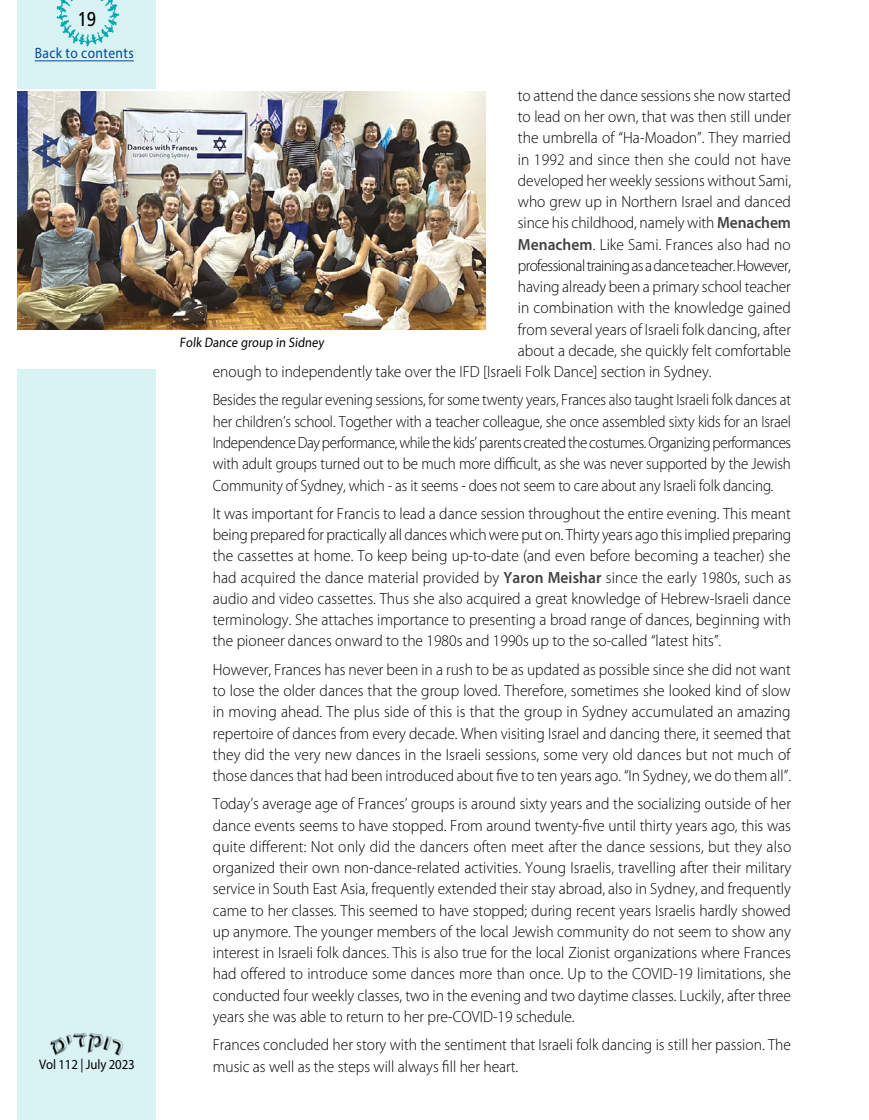
<style>
.page{position:relative;width:869px;height:1120px;background:#fff}
.page>*{position:absolute;margin:0;border:0;box-sizing:border-box;transform-origin:0 0}
.t1{font:20px "Frutiger";color:#000;scale:.85 1}
.t2{font:300 16.25px/21.2px "Myriad Pro";color:#000;text-align:justify;scale:.95 1}
.t3{font:300 16.25px/21.2px "Myriad Pro";color:#000;text-align:justify;scale:.92 1}
.t4{font:300 16.25px "Myriad Pro";letter-spacing:-.04em;color:#000;scale:.95 1}
.t5{font:15px "Myriad Pro";letter-spacing:.03em;color:#004a99;scale:.9 1}
.t6{font:13.75px "Myriad Pro";letter-spacing:-.01em;color:#000;scale:.9 1}
.t7{font:13.75px "Myriad Pro";letter-spacing:-.01em;color:#000;scale:.93 1}
.s1{font-weight:600;color:#414042}
</style>
<div class="page">
<div style="left:18px;top:0;width:138px;height:1120px;background:#d9f2f3"></div>
<img style="left:56px;top:0;width:62px;height:47px">
<img style="left:50px;top:1033px;width:73px;height:23px">
<hr style="left:35px;top:61px;width:99px;height:1px;background:#004a99">
<div style="left:0;top:89px;width:178px;height:280px;background:#fff"></div>
<img style="left:18px;top:91px;width:467px;height:239px">
<p class="t1" style="left:77px;top:7px;width:24px">19</p>
<p class="t5" style="left:35px;top:44px;width:112px">Back to contents</p>
<p class="t7" style="left:39px;top:1056px;width:104px">Vol 112 | July 2023</p>
<p class="t2" style="left:517px;top:85px;width:289px">to attend the dance sessions she now started</p>
<p class="t2" style="left:517px;top:106px;width:289px">to lead on her own, that was then still under</p>
<p class="t2" style="left:517px;top:128px;width:289px">the umbrella of “Ha-Moadon”. They married</p>
<p class="t2" style="left:517px;top:149px;width:289px">in 1992 and since then she could not have</p>
<p class="t2" style="left:517px;top:170px;width:289px">developed her weekly sessions without Sami,</p>
<p class="t2" style="left:517px;top:191px;width:289px">who grew up in Northern Israel and danced</p>
<p class="t2" style="left:517px;top:213px;width:289px">since his childhood, namely with <span class="s1">Menachem</span></p>
<p class="t2" style="left:517px;top:234px;width:289px"><span class="s1">Menachem</span>. Like Sami. Frances also had no</p>
<p class="t4" style="left:517px;top:256px;width:288px">professional training as a dance teacher. However,</p>
<p class="t2" style="left:517px;top:276px;width:289px">having already been a primary school teacher</p>
<p class="t2" style="left:517px;top:298px;width:289px">in combination with the knowledge gained</p>
<p class="t2" style="left:517px;top:319px;width:289px">from several years of Israeli folk dancing, after</p>
<p class="t2" style="left:517px;top:340px;width:289px">about a decade, she quickly felt comfortable</p>
<p class="t2" style="left:213px;top:361px;width:526px">enough to independently take over the IFD [Israeli Folk Dance] section in Sydney.</p>
<p class="t3" style="left:213px;top:390px;width:629px">Besides the regular evening sessions, for some twenty years, Frances also taught Israeli folk dances at her children’s school. Together with a teacher colleague, she once assembled sixty kids for an Israel Independence Day performance, while the kids’ parents created the costumes. Organizing performances with adult groups turned out to be much more difficult, as she was never supported by the Jewish Community of Sydney, which - as it seems - does not seem to care about any Israeli folk dancing.</p>
<p class="t2" style="left:213px;top:503px;width:610px">It was important for Francis to lead a dance session throughout the entire evening. This meant being prepared for practically all dances which were put on. Thirty years ago this implied preparing the cassettes at home. To keep being up-to-date (and even before becoming a teacher) she had acquired the dance material provided by <span class="s1">Yaron Meishar</span> since the early 1980s, such as audio and video cassettes. Thus she also acquired a great knowledge of Hebrew-Israeli dance terminology. She attaches importance to presenting a broad range of dances, beginning with the pioneer dances onward to the 1980s and 1990s up to the so-called “latest hits”.</p>
<p class="t2" style="left:213px;top:659px;width:610px">However, Frances has never been in a rush to be as updated as possible since she did not want to lose the older dances that the group loved. Therefore, sometimes she looked kind of slow in moving ahead. The plus side of this is that the group in Sydney accumulated an amazing repertoire of dances from every decade. When visiting Israel and dancing there, it seemed that they did the very new dances in the Israeli sessions, some very old dances but not much of those dances that had been introduced about five to ten years ago. “In Sydney, we do them all”.</p>
<p class="t2" style="left:213px;top:793px;width:610px">Today’s average age of Frances’ groups is around sixty years and the socializing outside of her dance events seems to have stopped. From around twenty-five until thirty years ago, this was quite different: Not only did the dancers often meet after the dance sessions, but they also organized their own non-dance-related activities. Young Israelis, travelling after their military service in South East Asia, frequently extended their stay abroad, also in Sydney, and frequently came to her classes. This seemed to have stopped; during recent years Israelis hardly showed up anymore. The younger members of the local Jewish community do not seem to show any interest in Israeli folk dances. This is also true for the local Zionist organizations where Frances had offered to introduce some dances more than once. Up to the COVID-19 limitations, she conducted four weekly classes, two in the evening and two daytime classes. Luckily, after three years she was able to return to her pre-COVID-19 schedule.</p>
<p class="t2" style="left:213px;top:1034px;width:610px">Frances concluded her story with the sentiment that Israeli folk dancing is still her passion. The music as well as the steps will always fill her heart.</p>
<p class="t6" style="left:179px;top:334px;width:164px">Folk Dance group in Sidney</p>
</div>
